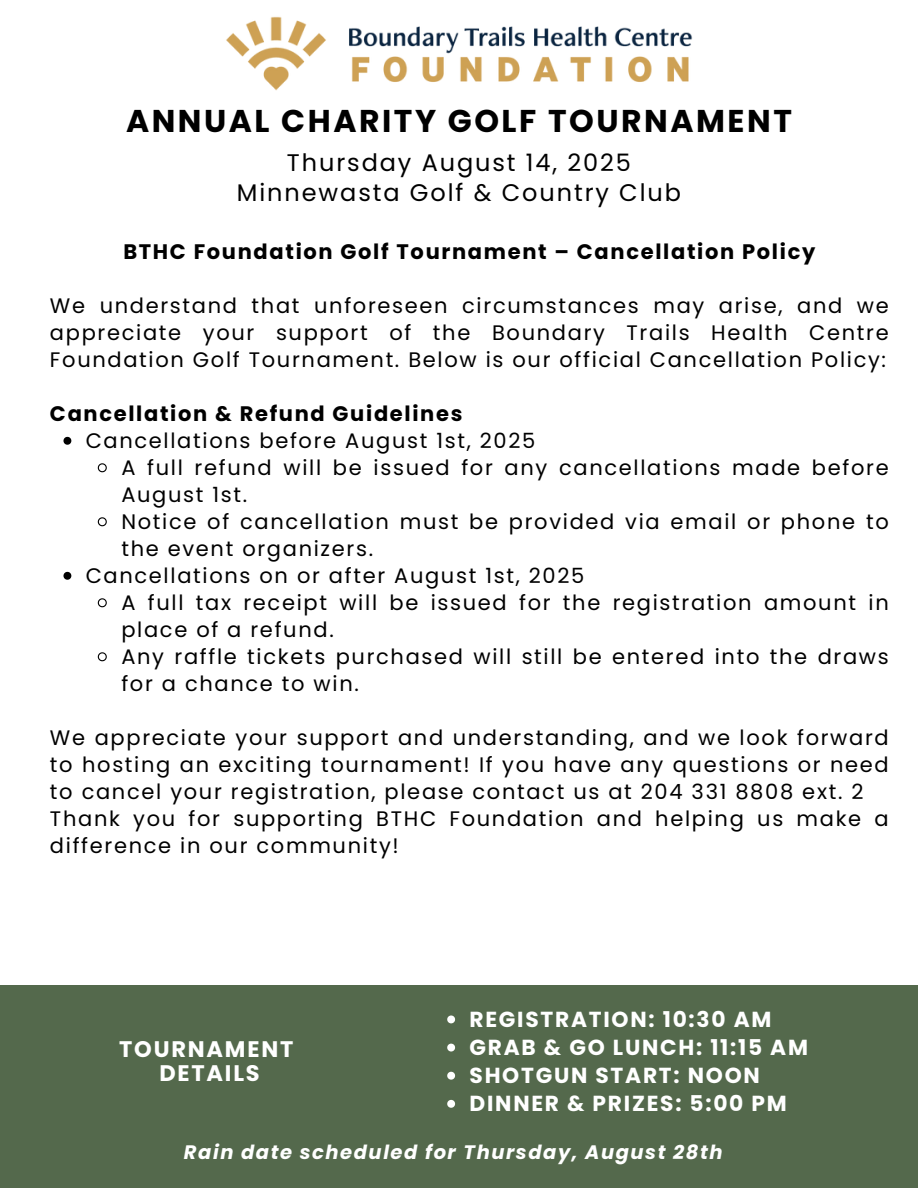
<style>
.page{position:relative;width:918px;height:1188px;background:#fff}
.page>*{position:absolute;margin:0;border:0;box-sizing:border-box;transform-origin:0 0}
.t1{font:700 31.5px "Poppins";letter-spacing:.08em;color:#000}
.t2{font:24px/29.2px "Poppins";letter-spacing:.08em;color:#000;text-align:center}
.t3{font:700 22.5px/23.7px "Poppins";letter-spacing:.08em;color:#fff;text-align:center}
.t4{font:700 21.75px "Poppins";letter-spacing:.08em;color:#fff}
.t5{font:21px/27px "Poppins";letter-spacing:.08em;color:#000}
.t6{font:700 21px "Poppins";letter-spacing:.08em;color:#000}
.t7{font:italic 700 19.5px "Poppins";letter-spacing:.08em;color:#fff}
</style>
<div class="page">
<div style="left:0;top:985px;width:918px;height:203px;background:#54694c"></div>
<svg style="left:447px;top:1016px;width:8px;height:7px"></svg>
<svg style="left:447px;top:1044px;width:8px;height:8px"></svg>
<svg style="left:447px;top:1072px;width:8px;height:8px"></svg>
<svg style="left:447px;top:1100px;width:8px;height:8px"></svg>
<img style="left:226px;top:16px;width:467px;height:75px">
<svg style="left:63px;top:437px;width:8px;height:8px"></svg>
<svg style="left:97px;top:463px;width:10px;height:10px"></svg>
<svg style="left:97px;top:517px;width:10px;height:10px"></svg>
<svg style="left:63px;top:572px;width:8px;height:8px"></svg>
<svg style="left:97px;top:598px;width:10px;height:10px"></svg>
<svg style="left:97px;top:652px;width:10px;height:10px"></svg>
<p class="t1" style="left:126px;top:99px;width:667px">ANNUAL CHARITY GOLF TOURNAMENT</p>
<p class="t2" style="left:237px;top:148px;width:446px">Thursday August 14, 2025<br>Minnewasta Golf &amp; Country Club</p>
<p class="t6" style="left:123px;top:237px;width:694px">BTHC Foundation Golf Tournament – Cancellation Policy</p>
<p class="t5" style="left:50px;top:292px;width:840px;text-align:justify">We understand that unforeseen circumstances may arise, and we appreciate your support of the Boundary Trails Health Centre Foundation Golf Tournament. Below is our official Cancellation Policy:</p>
<p class="t6" style="left:50px;top:399px;width:414px">Cancellation &amp; Refund Guidelines</p>
<p class="t5" style="left:86px;top:427px;width:451px">Cancellations before August 1st, 2025</p>
<p class="t5" style="left:121px;top:454px;width:769px">A full refund will be issued for any cancellations made before<br>August 1st.</p>
<h2 class="t5" style="left:121px;top:508px;width:769px">Notice of cancellation must be provided via email or phone to the event organizers.</h2>
<p class="t5" style="left:86px;top:562px;width:500px">Cancellations on or after August 1st, 2025</p>
<p class="t5" style="left:121px;top:589px;width:769px">A full tax receipt will be issued for the registration amount in place of a refund.</p>
<p class="t5" style="left:121px;top:643px;width:769px">Any raffle tickets purchased will still be entered into the draws for a chance to win.</p>
<p class="t5" style="left:50px;top:724px;width:840px;text-align:justify">We appreciate your support and understanding, and we look forward to hosting an exciting tournament! If you have any questions or need to cancel your registration, please contact us at 204 331 8808 ext. 2</p>
<h4 class="t5" style="left:50px;top:805px;width:840px">Thank you for supporting BTHC Foundation and helping us make a difference in our community!</h4>
<h1 class="t4" style="left:470px;top:1004px;width:303px">REGISTRATION: 10:30 AM</h1>
<h3 class="t4" style="left:470px;top:1032px;width:340px">GRAB &amp; GO LUNCH: 11:15 AM</h3>
<h4 class="t4" style="left:470px;top:1060px;width:292px">SHOTGUN START: NOON</h4>
<p class="t4" style="left:470px;top:1088px;width:319px">DINNER &amp; PRIZES: 5:00 PM</p>
<h4 class="t7" style="left:184px;top:1138px;width:540px">Rain date scheduled for Thursday, August 28th</h4>
<p class="t3" style="left:119px;top:1037px;width:176px">TOURNAMENT<br>DETAILS</p>
</div>
